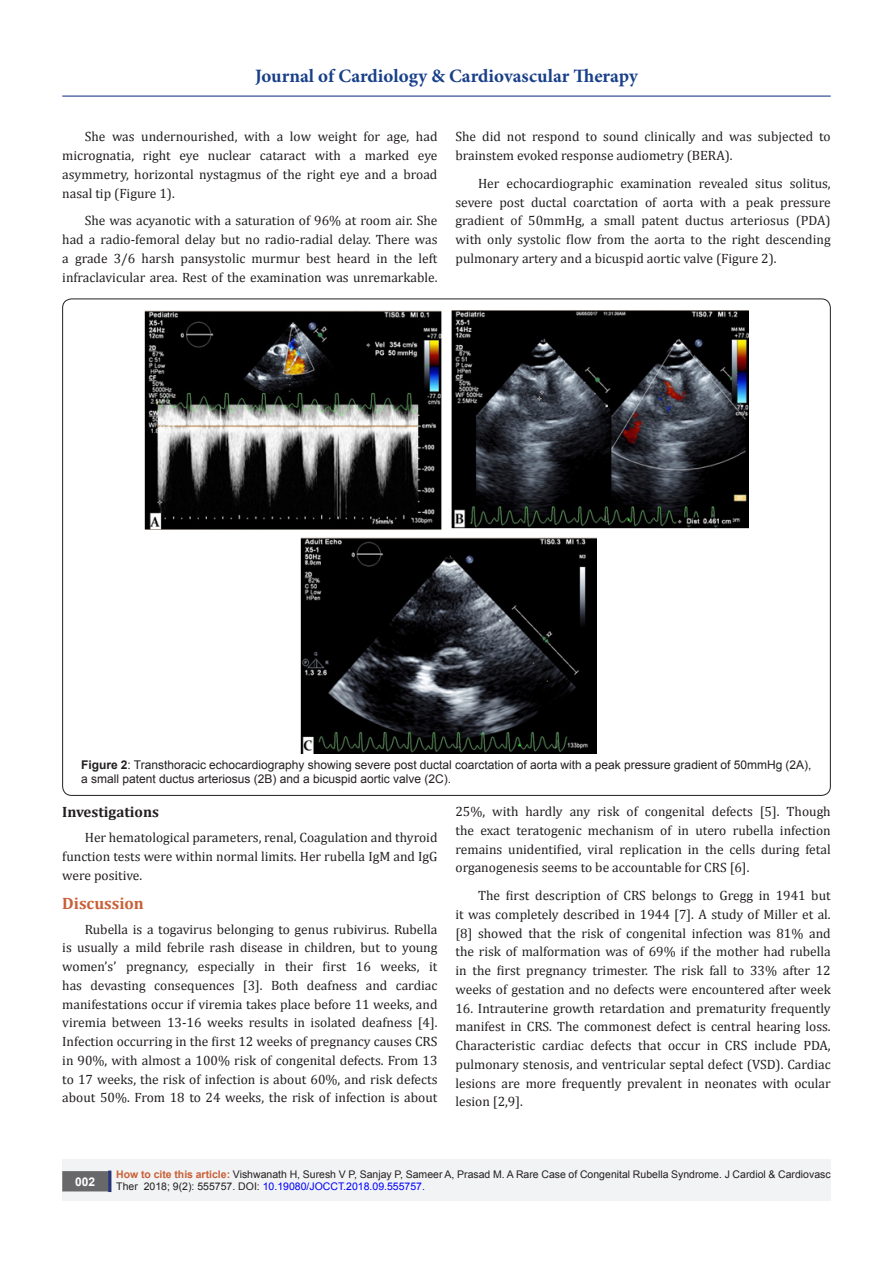
<style>
.page{position:relative;width:893px;height:1263px;background:#fff}
.page>*{position:absolute;margin:0;border:0;box-sizing:border-box;transform-origin:0 0}
.t1{font:700 18.9px "Minion Pro";color:#183f89}
.t2{font:700 16.5px "Cambria";color:#ca5f37}
.t3{font:700 15px "Cambria";color:#231f20}
.t4{font:13.5px/18.8px "Cambria";color:#231f20;text-align:justify}
.t5{font:12px/14.4px "Arial";color:#231f20}
.t6{font:700 12px "Arial";color:#fff}
.t7{font:10.5px/12.6px "Arial";color:#231f20}
.s1{font-weight:700}
.s2{font-weight:700;color:#ca5f37}
.s3{color:#00f}
</style>
<div class="page">
<hr style="left:62px;top:96px;width:769px;height:1px;background:#253f8e">
<div style="left:62px;top:1160px;width:769px;height:41px;background:#f2f3f4"></div>
<div style="left:63px;top:1172px;width:44px;height:19px;background:#68676a"></div>
<div style="left:62px;top:1171px;width:46px;height:20px;border:2px solid #68676a"></div>
<div style="left:108px;top:1170px;width:3px;height:22px;background:#253474;border:2px solid #253474"></div>
<img style="left:144px;top:311px;width:298px;height:218px">
<img style="left:451px;top:311px;width:298px;height:218px">
<img style="left:301px;top:537px;width:296px;height:216px">
<h1 class="t1" style="left:255px;top:63px;width:384px">Journal of Cardiology &amp; Cardiovascular Therapy</h1>
<p class="t4" style="left:62px;top:127px;width:377px;text-indent:22px">She was undernourished, with a low weight for age, had micrognatia, right eye nuclear cataract with a marked eye asymmetry, horizontal nystagmus of the right eye and a broad nasal tip (Figure 1).</p>
<p class="t4" style="left:62px;top:211px;width:377px;text-indent:22px">She was acyanotic with a saturation of 96% at room air. She had a radio-femoral delay but no radio-radial delay. There was a grade 3/6 harsh pansystolic murmur best heard in the left infraclavicular area. Rest of the examination was unremarkable.</p>
<p class="t4" style="left:455px;top:127px;width:377px">She did not respond to sound clinically and was subjected to brainstem evoked response audiometry (BERA).</p>
<p class="t4" style="left:455px;top:174px;width:377px;text-indent:22px">Her echocardiographic examination revealed situs solitus, severe post ductal coarctation of aorta with a peak pressure gradient of 50mmHg, a small patent ductus arteriosus (PDA) with only systolic flow from the aorta to the right descending pulmonary artery and a bicuspid aortic valve (Figure 2).</p>
<p class="t5" style="left:81px;top:758px;width:732px"><span class="s1">Figure 2</span>: Transthoracic echocardiography showing severe post ductal coarctation of aorta with a peak pressure gradient of 50mmHg (2A), a small patent ductus arteriosus (2B) and a bicuspid aortic valve (2C).</p>
<p class="t3" style="left:62px;top:801px;width:98px">Investigations</p>
<p class="t4" style="left:62px;top:828px;width:377px;text-indent:22px">Her hematological parameters, renal, Coagulation and thyroid function tests were within normal limits. Her rubella IgM and IgG were positive.</p>
<p class="t2" style="left:62px;top:891px;width:83px">Discussion</p>
<p class="t4" style="left:62px;top:919px;width:377px;text-indent:22px">Rubella is a togavirus belonging to genus rubivirus. Rubella is usually a mild febrile rash disease in children, but to young women’s’ pregnancy, especially in their first 16 weeks, it has devasting consequences [3]. Both deafness and cardiac manifestations occur if viremia takes place before 11 weeks, and viremia between 13-16 weeks results in isolated deafness [4].<br>Infection occurring in the first 12 weeks of pregnancy causes CRS in 90%, with almost a 100% risk of congenital defects. From 13 to 17 weeks, the risk of infection is about 60%, and risk defects about 50%. From 18 to 24 weeks, the risk of infection is about</p>
<p class="t4" style="left:455px;top:802px;width:377px">25%, with hardly any risk of congenital defects [5]. Though the exact teratogenic mechanism of in utero rubella infection remains unidentified, viral replication in the cells during fetal organogenesis seems to be accountable for CRS [6].</p>
<p class="t4" style="left:455px;top:886px;width:377px;text-indent:22px">The first description of CRS belongs to Gregg in 1941 but it was completely described in 1944 [7]. A study of Miller et al. [8] showed that the risk of congenital infection was 81% and the risk of malformation was of 69% if the mother had rubella in the first pregnancy trimester. The risk fall to 33% after 12 weeks of gestation and no defects were encountered after week</p>
<p class="t4" style="left:455px;top:998px;width:377px">16. Intrauterine growth retardation and prematurity frequently manifest in CRS. The commonest defect is central hearing loss.<br>Characteristic cardiac defects that occur in CRS include PDA, pulmonary stenosis, and ventricular septal defect (VSD). Cardiac lesions are more frequently prevalent in neonates with ocular lesion [2,9].</p>
<p class="t6" style="left:75px;top:1173px;width:22px">002</p>
<p class="t7" style="left:116px;top:1168px;width:716px"><span class="s2">How to cite this article:</span> Vishwanath H, Suresh V P, Sanjay P, Sameer A, Prasad M. A Rare Case of Congenital Rubella Syndrome. J Cardiol &amp; Cardiovasc<br>Ther 2018; 9(2): 555757. DOI: <span class="s3">10.19080/JOCCT.2018.09.555757.</span></p>
</div>
